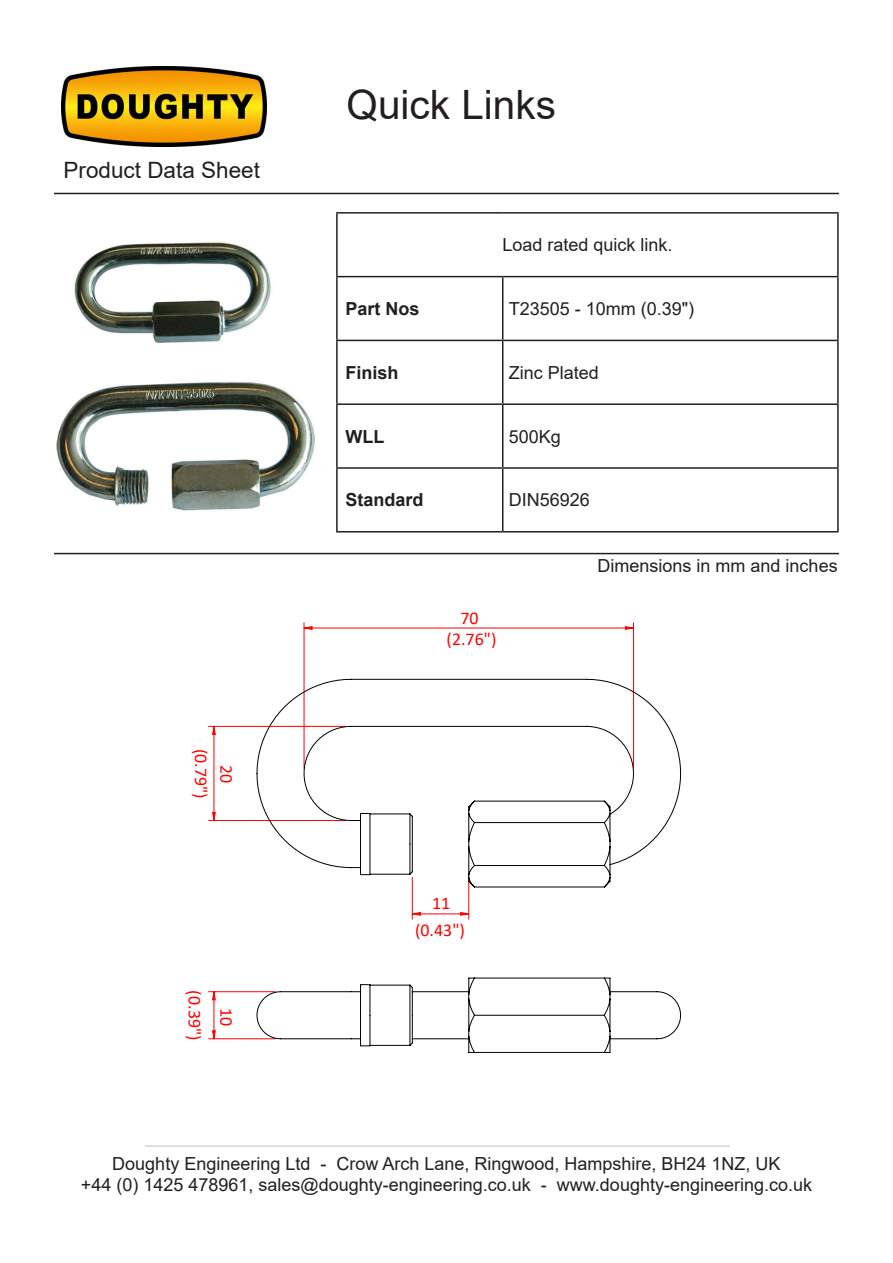
<style>
.page{position:relative;width:893px;height:1263px;background:#fff}
.page>*{position:absolute;margin:0;border:0;box-sizing:border-box;transform-origin:0 0}
.t1{font:40.5px "Arial";color:#231f20}
.t2{font:22.5px "Arial";color:#231f20}
.t3{font:18px "Arial";color:#231f20}
.t4{font:18px "Calibri";color:#f00}
.t5{font:700 18px "Arial";color:#231f20}
</style>
<div class="page">
<img style="left:62px;top:67px;width:205px;height:79px">
<hr style="left:54px;top:193px;width:785px;height:1px;background:#231f20">
<hr style="left:54px;top:553px;width:785px;height:1px;background:#231f20">
<img style="left:56px;top:242px;width:259px;height:269px">
<hr style="left:336px;top:212px;width:167px;height:2px;background:#231f20">
<hr style="left:336px;top:214px;width:2px;height:62px;background:#231f20">
<hr style="left:503px;top:212px;width:336px;height:2px;background:#231f20">
<hr style="left:837px;top:214px;width:2px;height:62px;background:#231f20">
<hr style="left:336px;top:276px;width:167px;height:1px;background:#231f20">
<hr style="left:336px;top:277px;width:2px;height:63px;background:#231f20">
<hr style="left:503px;top:276px;width:336px;height:1px;background:#231f20">
<hr style="left:502px;top:277px;width:1px;height:63px;background:#231f20">
<hr style="left:837px;top:277px;width:2px;height:63px;background:#231f20">
<hr style="left:336px;top:340px;width:167px;height:1px;background:#231f20">
<hr style="left:336px;top:341px;width:2px;height:62px;background:#231f20">
<hr style="left:503px;top:340px;width:336px;height:1px;background:#231f20">
<hr style="left:502px;top:341px;width:1px;height:62px;background:#231f20">
<hr style="left:837px;top:341px;width:2px;height:62px;background:#231f20">
<hr style="left:336px;top:403px;width:167px;height:2px;background:#231f20">
<hr style="left:336px;top:405px;width:2px;height:62px;background:#231f20">
<hr style="left:503px;top:403px;width:336px;height:2px;background:#231f20">
<hr style="left:502px;top:405px;width:1px;height:62px;background:#231f20">
<hr style="left:837px;top:405px;width:2px;height:62px;background:#231f20">
<hr style="left:336px;top:467px;width:167px;height:2px;background:#231f20">
<hr style="left:336px;top:469px;width:2px;height:62px;background:#231f20">
<hr style="left:503px;top:467px;width:336px;height:2px;background:#231f20">
<hr style="left:502px;top:469px;width:1px;height:62px;background:#231f20">
<hr style="left:837px;top:469px;width:2px;height:62px;background:#231f20">
<hr style="left:336px;top:531px;width:167px;height:1px;background:#231f20">
<hr style="left:503px;top:531px;width:336px;height:1px;background:#231f20">
<hr style="left:146px;top:1146px;width:583px;height:1px;background:#c0c0c0">
<hr style="left:146px;top:553px;width:1px;height:593px;background:#c0c0c0">
<hr style="left:146px;top:553px;width:583px;height:1px;background:#c0c0c0">
<hr style="left:770px;top:553px;width:1px;height:593px;background:#c0c0c0">
<hr style="left:468px;top:880px;width:1px;height:39px;background:#f00">
<hr style="left:412px;top:877px;width:1px;height:42px;background:#f00">
<hr style="left:209px;top:820px;width:137px;height:1px;background:#f00">
<hr style="left:209px;top:726px;width:137px;height:1px;background:#f00">
<hr style="left:209px;top:991px;width:66px;height:1px;background:#f00">
<hr style="left:209px;top:1038px;width:66px;height:1px;background:#f00">
<hr style="left:304px;top:623px;width:1px;height:145px;background:#f00">
<hr style="left:633px;top:623px;width:1px;height:145px;background:#f00">
<svg style="left:411px;top:911px;width:59px;height:5px"></svg>
<svg style="left:211px;top:725px;width:5px;height:95px"></svg>
<svg style="left:211px;top:991px;width:5px;height:49px"></svg>
<svg style="left:303px;top:625px;width:330px;height:5px"></svg>
<svg style="left:256px;top:678px;width:425px;height:210px"></svg>
<svg style="left:256px;top:977px;width:425px;height:76px"></svg>
<p class="t2" style="left:64px;top:154px;width:198px">Product Data Sheet</p>
<p class="t4" style="left:214px;top:749px;width:51px;rotate:90deg">(0.79")</p>
<p class="t4" style="left:239px;top:764px;width:20px;rotate:90deg">20</p>
<p class="t4" style="left:207px;top:990px;width:51px;rotate:90deg">(0.39")</p>
<p class="t4" style="left:239px;top:1008px;width:20px;rotate:90deg">10</p>
<p class="t1" style="left:347px;top:77px;width:211px">Quick Links</p>
<p class="t3" style="left:502px;top:233px;width:172px">Load rated quick link.</p>
<p class="t5" style="left:345px;top:296px;width:76px">Part Nos</p>
<p class="t3" style="left:509px;top:296px;width:187px">T23505 - 10mm (0.39")</p>
<p class="t5" style="left:345px;top:360px;width:55px">Finish</p>
<p class="t3" style="left:509px;top:360px;width:92px">Zinc Plated</p>
<p class="t5" style="left:345px;top:424px;width:40px">WLL</p>
<p class="t3" style="left:509px;top:424px;width:54px">500Kg</p>
<p class="t5" style="left:345px;top:487px;width:80px">Standard</p>
<p class="t3" style="left:509px;top:488px;width:83px">DIN56926</p>
<p class="t4" style="left:460px;top:605px;width:20px">70</p>
<p class="t4" style="left:447px;top:627px;width:51px">(2.76")</p>
<p class="t3" style="left:598px;top:554px;width:242px">Dimensions in mm and inches</p>
<p class="t4" style="left:432px;top:891px;width:20px">11</p>
<p class="t4" style="left:415px;top:918px;width:51px">(0.43")</p>
<p class="t3" style="left:112px;top:1151px;width:670px">Doughty Engineering Ltd - Crow Arch Lane, Ringwood, Hampshire, BH24 1NZ, UK</p>
<p class="t3" style="left:81px;top:1173px;width:733px">+44 (0) 1425 478961, sales@doughty-engineering.co.uk - www.doughty-engineering.co.uk</p>
</div>
